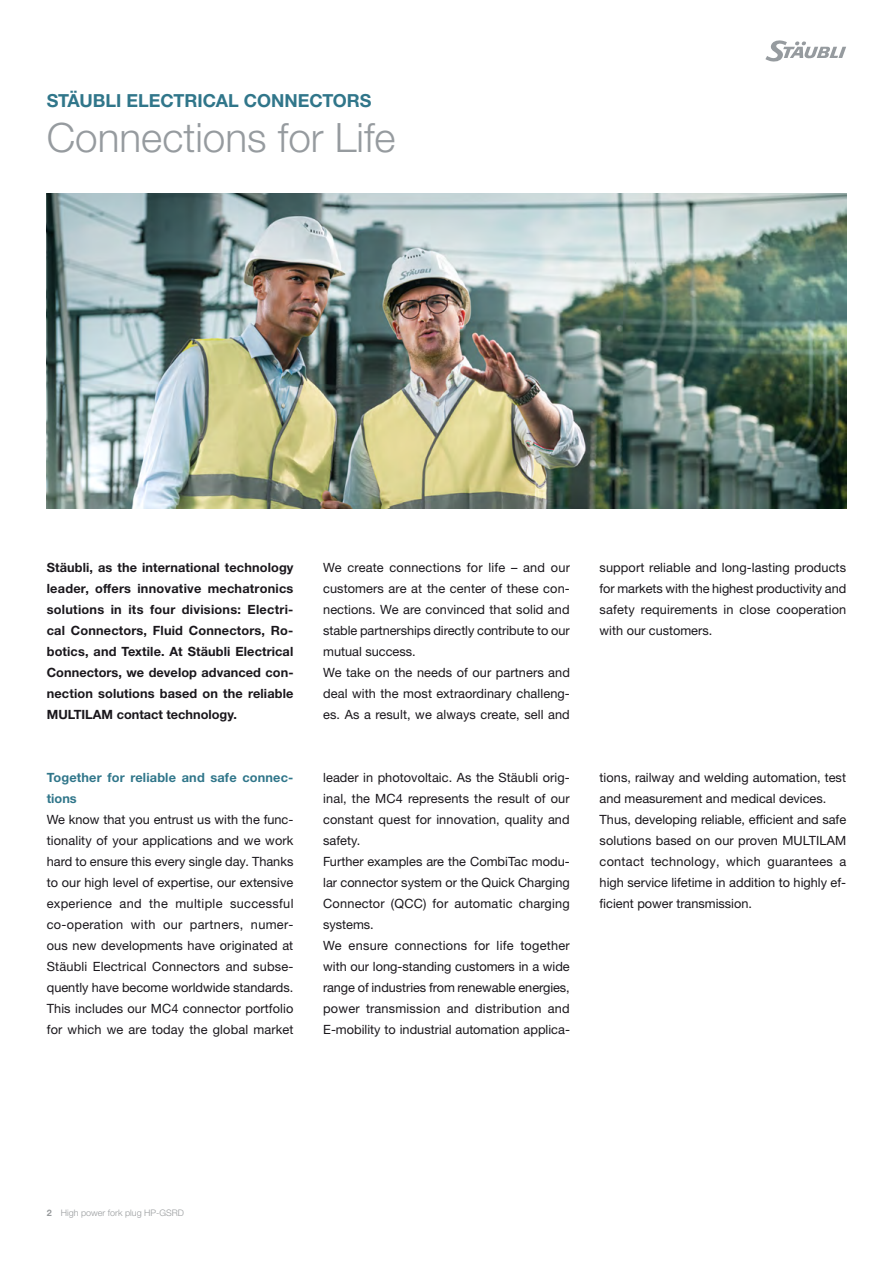
<style>
.page{position:relative;width:893px;height:1263px;background:#fff}
.page>*{position:absolute;margin:0;border:0;box-sizing:border-box;transform-origin:0 0}
.t1{font:300 40.5px "Helvetica Neue LTW1 G";color:#969b9f}
.t2{font:700 18px "Helvetica Neue LTW1 G";color:#30768a}
.t3{font:12.75px/21px "Helvetica Neue LTW1 G";letter-spacing:.005em;color:#1a171c}
.t4{font:700 12.75px/21px "Helvetica Neue LTW1 G";color:#1a171c;text-align:justify}
.t5{font:300 9px "Helvetica Neue LTW1 G";color:#989b9d}
.s1{font-weight:700;color:#30768a}
.s2{font-weight:700}
</style>
<div class="page">
<svg style="left:765px;top:40px;width:81px;height:22px"></svg>
<img style="left:47px;top:194px;width:799px;height:315px">
<p class="t2" style="left:47px;top:89px;width:326px">STÄUBLI ELECTRICAL CONNECTORS</p>
<p class="t1" style="left:47px;top:113px;width:350px">Connections for Life</p>
<p class="t4" style="left:47px;top:557px;width:248px">Stäubli, as the international technology leader, offers innovative mechatronics solutions in its four divisions: Electri&shy;cal Connectors, Fluid Connectors, Ro&shy;botics, and Textile. At Stäubli Electrical Connectors, we develop advanced con&shy;nection solutions based on the reliable MULTILAM contact technology.</p>
<p class="t3" style="left:323px;top:557px;width:248px">We create connections for life – and our customers are at the center of these con&shy;nections. We are convinced that solid and stable partnerships directly contribute to our mutual success.<br>We take on the needs of our partners and deal with the most extraordinary challeng&shy;es. As a result, we always create, sell and</p>
<p class="t3" style="left:600px;top:557px;width:248px;text-align:justify">support reliable and long-lasting products for markets with the highest productivity and safety requirements in close cooperation with our customers.</p>
<p class="t3" style="left:47px;top:767px;width:248px"><span class="s1">Together for reliable and safe connec&shy;tions<br></span>We know that you entrust us with the func&shy;tionality of your applications and we work hard to ensure this every single day. Thanks to our high level of expertise, our extensive experience and the multiple successful co-operation with our partners, numer&shy;ous new developments have originated at Stäubli Electrical Connectors and subse&shy;quently have become worldwide standards.<br>This includes our MC4 connector portfolio for which we are today the global market</p>
<p class="t3" style="left:323px;top:767px;width:248px">leader in photovoltaic. As the Stäubli orig&shy;inal, the MC4 represents the result of our constant quest for innovation, quality and safety.<br>Further examples are the CombiTac modu&shy;lar connector system or the Quick Charging Connector (QCC) for automatic charging systems.<br>We ensure connections for life together with our long-standing customers in a wide range of industries from renewable energies, power transmission and distribution and E-mobility to industrial automation applica-</p>
<p class="t3" style="left:600px;top:767px;width:248px">tions, railway and welding automation, test and measurement and medical devices.<br>Thus, developing reliable, efficient and safe solutions based on our proven MULTILAM contact technology, which guarantees a high service lifetime in addition to highly ef&shy;ficient power transmission.</p>
<p class="t5" style="left:47px;top:1207px;width:139px"><span class="s2">2</span> High power fork plug HP-GSRD</p>
</div>
